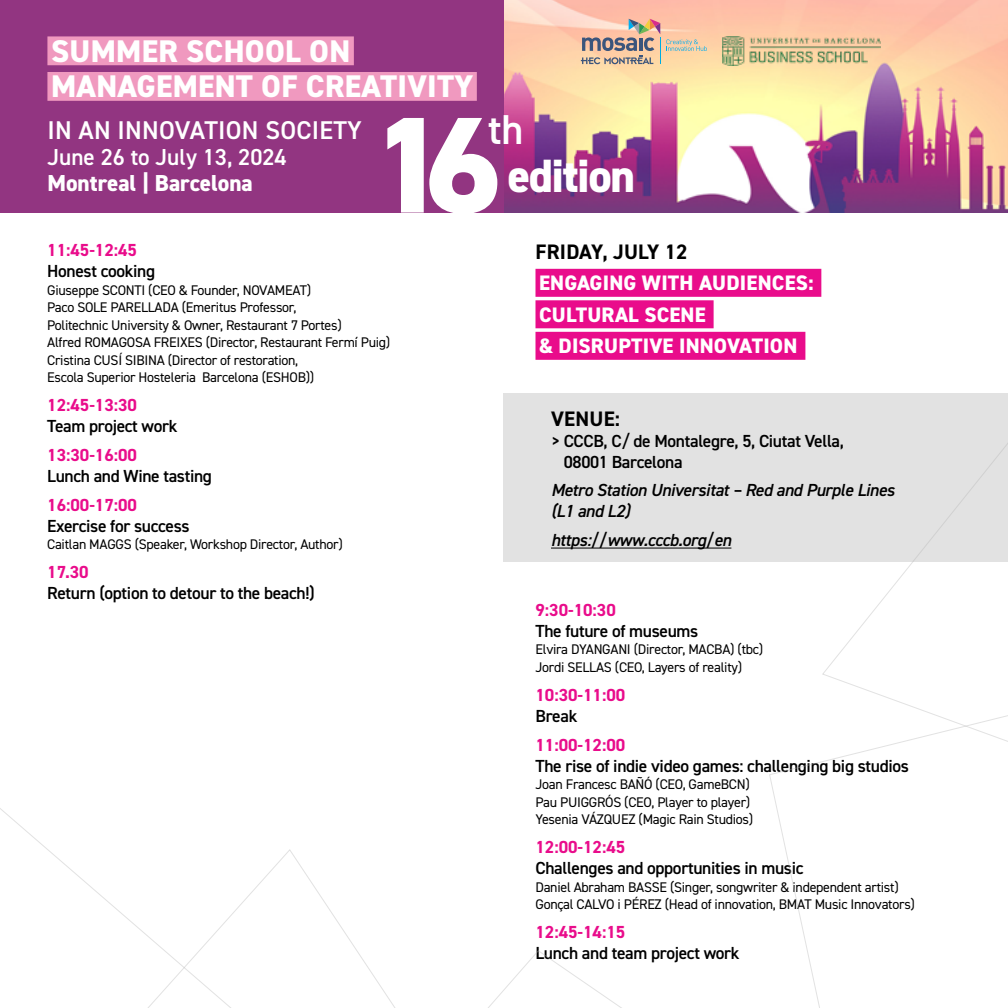
<style>
.page{position:relative;width:1008px;height:1008px;background:#fff}
.page>*{position:absolute;margin:0;border:0;box-sizing:border-box;transform-origin:0 0}
.t1{font:800 137.03px "DIN2014";color:#fff}
.t2{font:800 46.9px "DIN2014";letter-spacing:-.03em;color:#fff}
.t3{font:600 41.82px "DIN2014";color:#fff}
.t4{font:800 31.32px/35.5px "DIN2014";letter-spacing:.01em;color:#fff}
.t5{font:600 25.72px "DIN2014";letter-spacing:.01em;color:#fff}
.t6{font:600 23.1px "DIN2014";color:#fff}
.t7{font:800 23.1px "DIN2014";color:#fff}
.t8{font:800 21px/31.5px "DIN2014";letter-spacing:.01em;color:#fff}
.t9{font:700 21px "DIN2014";letter-spacing:.01em;color:#000}
.t10{font:600 17.5px/21px "DIN2014";letter-spacing:-.02em;color:#000}
.t11{font:700 17.5px "DIN2014";color:#e90c8b}
.t12{font:italic 600 17.5px/21px "DIN2014";letter-spacing:-.02em;color:#000}
.t13{font:14px/17.5px "DIN2014";letter-spacing:-.02em;color:#000}
</style>
<div class="page">
<div style="left:504px;top:393px;width:504px;height:169px;background:#e2e2e2"></div>
<hr style="left:551px;top:548px;width:180px;height:1px;background:#000">
<div style="left:536px;top:269px;width:285px;height:28px;background:#e90c8b"></div>
<div style="left:536px;top:300px;width:178px;height:28px;background:#e90c8b"></div>
<div style="left:536px;top:332px;width:269px;height:28px;background:#e90c8b"></div>
<img style="left:504px;top:0;width:504px;height:213px">
<div style="left:0;top:0;width:504px;height:213px;background:#923581"></div>
<svg style="left:109px;top:849px;width:266px;height:159px"></svg>
<svg style="left:375px;top:951px;width:247px;height:57px"></svg>
<svg style="left:822px;top:443px;width:186px;height:254px"></svg>
<svg style="left:769px;top:697px;width:239px;height:311px"></svg>
<svg style="left:581px;top:19px;width:126px;height:45px;background:#d8b8a2"></svg>
<div style="left:47px;top:36px;width:307px;height:29px;background:#f099bf"></div>
<div style="left:47px;top:72px;width:430px;height:29px;background:#f099bf"></div>
<img style="left:722px;top:37px;width:158px;height:29px">
<h3 class="t4" style="left:51px;top:33px;width:424px">SUMMER SCHOOL ON<br>MANAGEMENT OF CREATIVITY</h3>
<h3 class="t5" style="left:48px;top:113px;width:316px">IN AN INNOVATION SOCIETY</h3>
<h3 class="t6" style="left:47px;top:142px;width:241px">June 26 to July 13, 2024</h3>
<h3 class="t7" style="left:47px;top:167px;width:207px">Montreal | Barcelona</h3>
<h3 class="t3" style="left:488px;top:102px;width:37px">th</h3>
<h2 class="t2" style="left:507px;top:144px;width:129px">edition</h2>
<h1 class="t1" style="left:370px;top:74px;width:133px">16</h1>
<p class="t11" style="left:47px;top:238px;width:91px">11:45-12:45</p>
<p class="t10" style="left:47px;top:260px;width:109px">Honest cooking</p>
<p class="t13" style="left:47px;top:281px;width:345px">Giuseppe SCONTI (CEO &amp; Founder, NOVAMEAT)<br>Paco SOLE PARELLADA (Emeritus Professor,<br>Politechnic University &amp; Owner, Restaurant 7 Portes)<br>Alfred ROMAGOSA FREIXES (Director, Restaurant Fermí Puig)<br>Cristina CUSÍ SIBINA (Director of restoration,<br>Escola Superior Hosteleria Barcelona (ESHOB))</p>
<p class="t11" style="left:47px;top:393px;width:91px">12:45-13:30</p>
<p class="t10" style="left:47px;top:415px;width:132px">Team project work</p>
<p class="t11" style="left:47px;top:443px;width:91px">13:30-16:00</p>
<p class="t10" style="left:47px;top:465px;width:166px">Lunch and Wine tasting</p>
<p class="t11" style="left:47px;top:493px;width:91px">16:00-17:00</p>
<p class="t10" style="left:47px;top:515px;width:144px">Exercise for success</p>
<p class="t13" style="left:47px;top:535px;width:297px">Caitlan MAGGS (Speaker, Workshop Director, Author)</p>
<p class="t11" style="left:47px;top:560px;width:43px">17.30</p>
<p class="t10" style="left:47px;top:582px;width:269px">Return (option to detour to the beach!)</p>
<h3 class="t9" style="left:536px;top:238px;width:153px">FRIDAY, JULY 12</h3>
<h3 class="t8" style="left:539px;top:267px;width:276px">ENGAGING WITH AUDIENCES:<br>CULTURAL SCENE<br>&amp; DISRUPTIVE INNOVATION</h3>
<h3 class="t9" style="left:551px;top:404px;width:70px">VENUE:</h3>
<p class="t10" style="left:564px;top:430px;width:282px;text-indent:-13px">&gt; CCCB, C/ de Montalegre, 5, Ciutat Vella,<br>08001 Barcelona</p>
<p class="t12" style="left:551px;top:480px;width:345px">Metro Station Universitat – Red and Purple Lines (L1 and L2)</p>
<p class="t12" style="left:551px;top:529px;width:182px">https://www.cccb.org/en</p>
<p class="t11" style="left:536px;top:598px;width:82px">9:30-10:30</p>
<p class="t10" style="left:536px;top:620px;width:164px">The future of museums</p>
<p class="t13" style="left:536px;top:641px;width:229px">Elvira DYANGANI (Director, MACBA) (tbc)<br>Jordi SELLAS (CEO, Layers of reality)</p>
<p class="t11" style="left:536px;top:683px;width:91px">10:30-11:00</p>
<p class="t10" style="left:536px;top:705px;width:43px">Break</p>
<p class="t11" style="left:536px;top:733px;width:91px">11:00-12:00</p>
<p class="t10" style="left:536px;top:755px;width:375px">The rise of indie video games: challenging big studios</p>
<p class="t13" style="left:536px;top:775px;width:219px">Joan Francesc BAÑÓ (CEO, GameBCN)<br>Pau PUIGGRÓS (CEO, Player to player)<br>Yesenia VÁZQUEZ (Magic Rain Studios)</p>
<p class="t11" style="left:536px;top:835px;width:91px">12:00-12:45</p>
<p class="t10" style="left:536px;top:857px;width:270px">Challenges and opportunities in music</p>
<p class="t13" style="left:536px;top:878px;width:381px">Daniel Abraham BASSE (Singer, songwriter &amp; independent artist)<br>Gonçal CALVO i PÉREZ (Head of innovation, BMAT Music Innovators)</p>
<p class="t11" style="left:536px;top:920px;width:91px">12:45-14:15</p>
<p class="t10" style="left:536px;top:942px;width:206px">Lunch and team project work</p>
</div>
